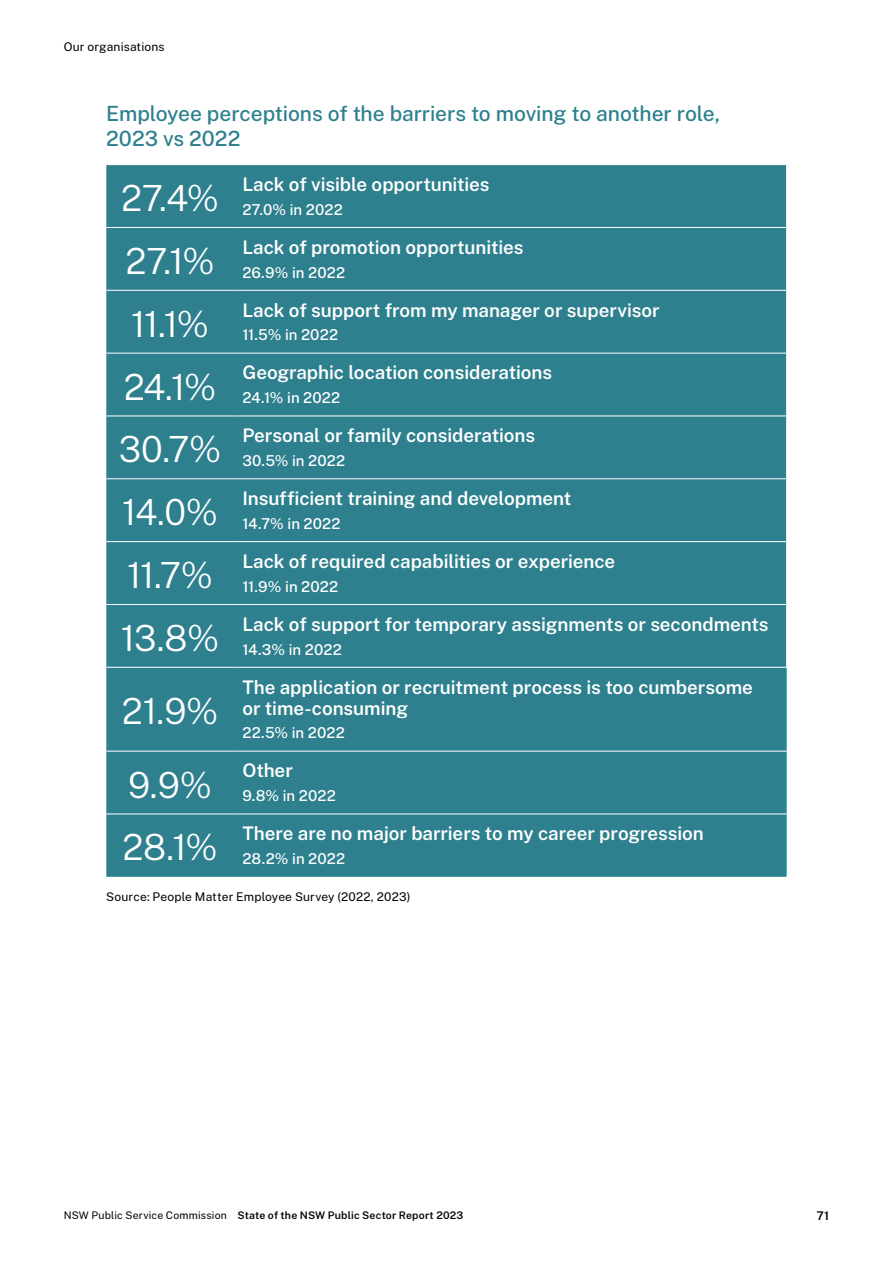
<style>
.page{position:relative;width:893px;height:1263px;background:#fff}
.page>*{position:absolute;margin:0;border:0;box-sizing:border-box;transform-origin:0 0}
.Infographic_Heading_1_30_30_Light{font:300 36px "Public Sans";letter-spacing:-.025em;color:#fff}
.Heading_3_14_16_Medium{font:500 21px/24px "Public Sans";letter-spacing:-.005em;color:#2e808e}
.Heading_4_12_5_14_SemiBold{font:600 18.75px/21px "Public Sans";letter-spacing:-.005em;color:#fff}
.Body_10_13_Light{font:500 15px "Public Sans";letter-spacing:.01em;color:#fff}
.Folios_Footers_Descriptors_8_10_Regular{font:12px "Public Sans";letter-spacing:.015em;color:#000}
.t1{font:600 12px "Public Sans";color:#000}
.t2{font:600 10.5px "Public Sans";letter-spacing:.02em;color:#000}
.s1{font-weight:400}
</style>
<div class="page">
<div style="left:106px;top:165px;width:681px;height:712px;background:#2e808e"></div>
<hr style="left:786px;top:165px;width:1px;height:62px;background:#fff">
<hr style="left:106px;top:227px;width:128px;height:1px;background:#fff">
<hr style="left:234px;top:227px;width:553px;height:1px;background:#fff">
<hr style="left:786px;top:228px;width:1px;height:62px;background:#fff">
<hr style="left:106px;top:290px;width:128px;height:1px;background:#fff">
<hr style="left:234px;top:290px;width:553px;height:1px;background:#fff">
<hr style="left:786px;top:291px;width:1px;height:62px;background:#fff">
<hr style="left:106px;top:353px;width:128px;height:1px;background:#fff">
<hr style="left:234px;top:353px;width:553px;height:1px;background:#fff">
<hr style="left:786px;top:353px;width:1px;height:63px;background:#fff">
<hr style="left:106px;top:416px;width:128px;height:1px;background:#fff">
<hr style="left:234px;top:416px;width:553px;height:1px;background:#fff">
<hr style="left:786px;top:416px;width:1px;height:62px;background:#fff">
<hr style="left:106px;top:478px;width:128px;height:1px;background:#fff">
<hr style="left:234px;top:478px;width:553px;height:1px;background:#fff">
<hr style="left:786px;top:479px;width:1px;height:62px;background:#fff">
<hr style="left:106px;top:541px;width:128px;height:1px;background:#fff">
<hr style="left:234px;top:541px;width:553px;height:1px;background:#fff">
<hr style="left:786px;top:542px;width:1px;height:62px;background:#fff">
<hr style="left:106px;top:604px;width:128px;height:1px;background:#fff">
<hr style="left:234px;top:604px;width:553px;height:1px;background:#fff">
<hr style="left:786px;top:605px;width:1px;height:62px;background:#fff">
<hr style="left:106px;top:667px;width:128px;height:1px;background:#fff">
<hr style="left:234px;top:667px;width:553px;height:1px;background:#fff">
<hr style="left:106px;top:751px;width:128px;height:1px;background:#fff">
<hr style="left:234px;top:751px;width:553px;height:1px;background:#fff">
<hr style="left:106px;top:813px;width:128px;height:1px;background:#fff">
<hr style="left:234px;top:813px;width:553px;height:1px;background:#fff">
<p class="Folios_Footers_Descriptors_8_10_Regular" style="left:64px;top:38px;width:102px">Our organisations</p>
<p class="Heading_3_14_16_Medium" style="left:106px;top:101px;width:615px">Employee perceptions of the barriers to moving to another role,<br>2023 vs 2022</p>
<p class="Infographic_Heading_1_30_30_Light" style="left:121px;top:173px;width:99px">27.4%</p>
<p class="Heading_4_12_5_14_SemiBold" style="left:242px;top:173px;width:249px">Lack of visible opportunities</p>
<p class="Body_10_13_Light" style="left:242px;top:199px;width:102px">27.0% in 2022</p>
<p class="Infographic_Heading_1_30_30_Light" style="left:126px;top:236px;width:91px">27.1%</p>
<p class="Heading_4_12_5_14_SemiBold" style="left:242px;top:235px;width:283px">Lack of promotion opportunities</p>
<p class="Body_10_13_Light" style="left:242px;top:261px;width:104px">26.9% in 2022</p>
<p class="Infographic_Heading_1_30_30_Light" style="left:131px;top:299px;width:79px">11.1%</p>
<p class="Heading_4_12_5_14_SemiBold" style="left:242px;top:298px;width:419px">Lack of support from my manager or supervisor</p>
<p class="Body_10_13_Light" style="left:242px;top:324px;width:97px">11.5% in 2022</p>
<p class="Infographic_Heading_1_30_30_Light" style="left:124px;top:362px;width:94px">24.1%</p>
<p class="Heading_4_12_5_14_SemiBold" style="left:242px;top:361px;width:311px">Geographic location considerations</p>
<p class="Body_10_13_Light" style="left:242px;top:387px;width:99px">24.1% in 2022</p>
<p class="Infographic_Heading_1_30_30_Light" style="left:119px;top:424px;width:104px">30.7%</p>
<p class="Heading_4_12_5_14_SemiBold" style="left:242px;top:424px;width:294px">Personal or family considerations</p>
<p class="Body_10_13_Light" style="left:242px;top:450px;width:104px">30.5% in 2022</p>
<p class="Infographic_Heading_1_30_30_Light" style="left:122px;top:487px;width:98px">14.0%</p>
<p class="Heading_4_12_5_14_SemiBold" style="left:242px;top:487px;width:331px">Insufficient training and development</p>
<p class="Body_10_13_Light" style="left:242px;top:513px;width:100px">14.7% in 2022</p>
<p class="Infographic_Heading_1_30_30_Light" style="left:127px;top:550px;width:87px">11.7%</p>
<p class="Heading_4_12_5_14_SemiBold" style="left:242px;top:549px;width:374px">Lack of required capabilities or experience</p>
<p class="Body_10_13_Light" style="left:242px;top:576px;width:97px">11.9% in 2022</p>
<p class="Infographic_Heading_1_30_30_Light" style="left:121px;top:613px;width:100px">13.8%</p>
<p class="Heading_4_12_5_14_SemiBold" style="left:242px;top:612px;width:528px">Lack of support for temporary assignments or secondments</p>
<p class="Body_10_13_Light" style="left:242px;top:638px;width:101px">14.3% in 2022</p>
<p class="Infographic_Heading_1_30_30_Light" style="left:122px;top:686px;width:98px">21.9%</p>
<p class="Infographic_Heading_1_30_30_Light" style="left:128px;top:760px;width:85px">9.9%</p>
<p class="Heading_4_12_5_14_SemiBold" style="left:242px;top:675px;width:512px">The application or recruitment process is too cumbersome or time-consuming</p>
<p class="Body_10_13_Light" style="left:242px;top:722px;width:104px">22.5% in 2022</p>
<p class="Heading_4_12_5_14_SemiBold" style="left:242px;top:759px;width:52px">Other</p>
<p class="Body_10_13_Light" style="left:242px;top:785px;width:95px">9.8% in 2022</p>
<p class="Infographic_Heading_1_30_30_Light" style="left:123px;top:822px;width:96px">28.1%</p>
<p class="Heading_4_12_5_14_SemiBold" style="left:242px;top:822px;width:463px">There are no major barriers to my career progression</p>
<p class="Body_10_13_Light" style="left:242px;top:848px;width:104px">28.2% in 2022</p>
<p class="Folios_Footers_Descriptors_8_10_Regular" style="left:106px;top:888px;width:306px">Source: People Matter Employee Survey (2022, 2023)</p>
<p class="t2" style="left:64px;top:1208px;width:401px"><span class="s1">NSW Public Service Commission</span> State of the NSW Public Sector Report 2023</p>
<p class="t1" style="left:816px;top:1207px;width:14px">71</p>
</div>
